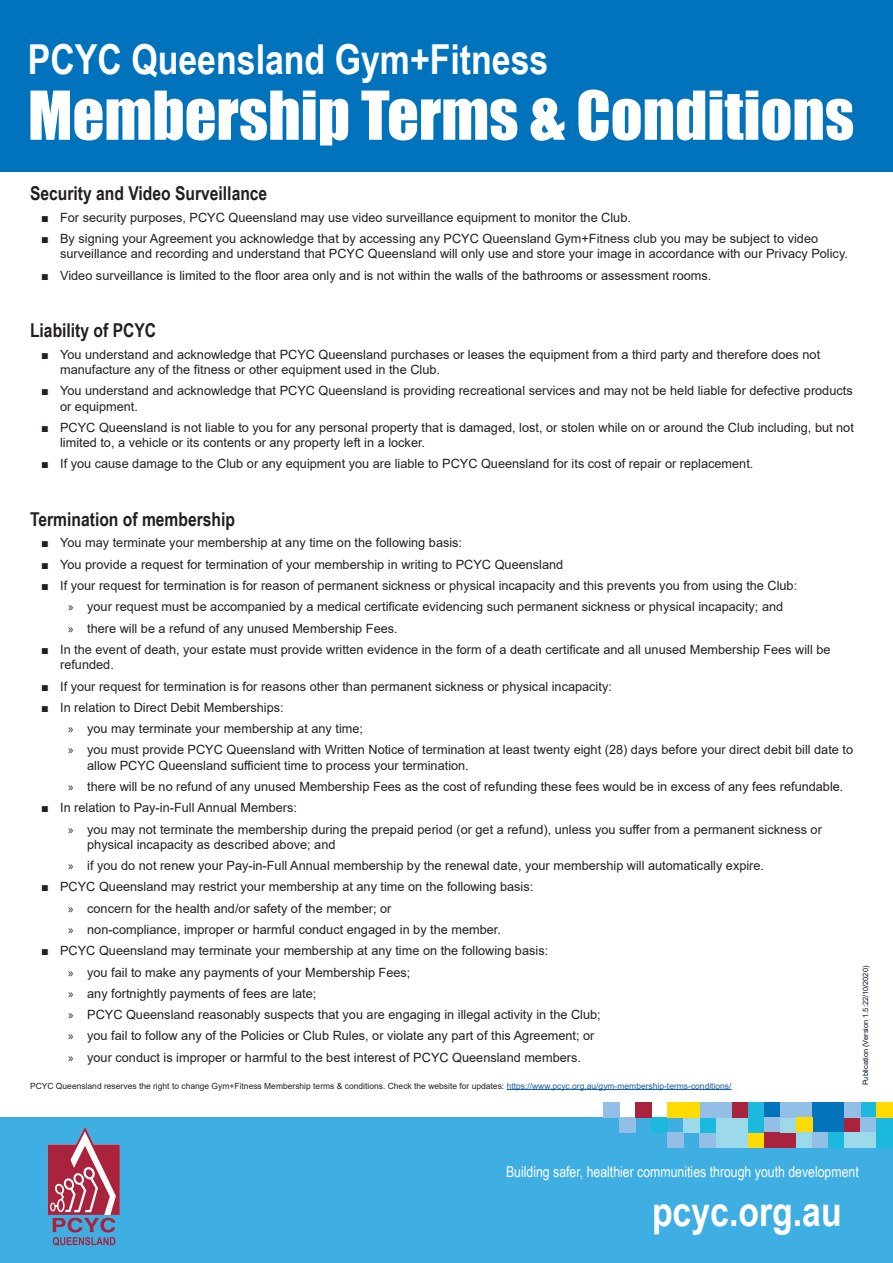
<style>
.page{position:relative;width:893px;height:1263px;background:#fff}
.page>*{position:absolute;margin:0;border:0;box-sizing:border-box;transform-origin:0 0}
.t1{font:62.25px "Impact";color:#fff}
.t2{font:700 41.25px "Arial Narrow";color:#fff}
.Subheading{font:700 19.05px "Arial Narrow";color:#231f20}
.t3{font:15px "Arial Narrow";color:#fff}
.t4{font:12.75px/15.3px "Arial";color:#231f20}
.t5{font:8.55px "Arial";color:#231f20}
.t6{font:7.35px "Arial";color:#001726}
.s1{font-family:"Myriad Pro"}
.s2{color:#175d9e}
</style>
<div class="page">
<div style="left:0;top:1117px;width:893px;height:146px;background:#3faee2"></div>
<div style="left:716px;top:1117px;width:32px;height:30px;background:#9cdaea"></div>
<div style="left:700px;top:1132px;width:16px;height:15px;background:#93bee5"></div>
<div style="left:651px;top:1117px;width:16px;height:15px;background:#1cb9df"></div>
<div style="left:748px;top:1132px;width:16px;height:15px;background:#ffdb01"></div>
<div style="left:748px;top:1102px;width:16px;height:30px;background:#1cb9df"></div>
<div style="left:732px;top:1102px;width:16px;height:15px;background:#a9233d"></div>
<div style="left:700px;top:1117px;width:16px;height:15px;background:#1cb9df"></div>
<div style="left:700px;top:1102px;width:32px;height:15px;background:#93bee5"></div>
<div style="left:684px;top:1117px;width:16px;height:15px;background:#9cdaea"></div>
<div style="left:667px;top:1102px;width:33px;height:15px;background:#ffdb01"></div>
<div style="left:619px;top:1117px;width:16px;height:15px;background:#93bee5"></div>
<div style="left:635px;top:1102px;width:16px;height:15px;background:#a9233d"></div>
<div style="left:667px;top:1132px;width:17px;height:15px;background:#93bee5"></div>
<div style="left:764px;top:1102px;width:16px;height:15px;background:#0373bb"></div>
<div style="left:764px;top:1117px;width:16px;height:15px;background:#93bee5"></div>
<div style="left:764px;top:1132px;width:32px;height:15px;background:#a9233d"></div>
<div style="left:780px;top:1117px;width:16px;height:15px;background:#9cdaea"></div>
<div style="left:780px;top:1102px;width:32px;height:15px;background:#93bee5"></div>
<div style="left:812px;top:1102px;width:32px;height:30px;background:#0373bb"></div>
<div style="left:796px;top:1117px;width:16px;height:15px;background:#ffdb01"></div>
<div style="left:796px;top:1132px;width:16px;height:15px;background:#9cdaea"></div>
<div style="left:844px;top:1117px;width:17px;height:15px;background:#a9233d"></div>
<div style="left:812px;top:1132px;width:16px;height:15px;background:#93bee5"></div>
<div style="left:861px;top:1102px;width:16px;height:15px;background:#1cb9df"></div>
<div style="left:844px;top:1102px;width:17px;height:15px;background:#93bee5"></div>
<div style="left:861px;top:1117px;width:16px;height:15px;background:#93bee5"></div>
<div style="left:828px;top:1132px;width:16px;height:15px;background:#1cb9df"></div>
<div style="left:844px;top:1132px;width:33px;height:15px;background:#9cdaea"></div>
<div style="left:877px;top:1117px;width:16px;height:30px;background:#1cb9df"></div>
<div style="left:877px;top:1102px;width:16px;height:15px;background:#ffdb01"></div>
<div style="left:603px;top:1102px;width:16px;height:15px;background:#93bee5"></div>
<svg style="left:48px;top:1127px;width:72px;height:119px"></svg>
<div style="left:0;top:0;width:893px;height:171px;background:#0073bc"></div>
<hr style="left:507px;top:1089px;width:225px;height:1px;background:#175d9e">
<h2 class="t2" style="left:28px;top:28px;width:522px">PCYC Queensland Gym+Fitness</h2>
<h1 class="t1" style="left:28px;top:67px;width:828px">Membership Terms &amp; Conditions</h1>
<p class="Subheading" style="left:30px;top:179px;width:239px">Security and Video Surveillance</p>
<p class="t4" style="left:41px;top:209px;width:591px">■ For security purposes, PCYC Queensland may use video surveillance equipment to monitor the Club.</p>
<p class="t4" style="left:60px;top:231px;width:789px;text-indent:-19px">■ By signing your Agreement you acknowledge that by accessing any PCYC Queensland Gym+Fitness club you may be subject to video surveillance and recording and understand that PCYC Queensland will only use and store your image in accordance with our Privacy Policy.</p>
<p class="t4" style="left:41px;top:267px;width:672px">■ Video surveillance is limited to the floor area only and is not within the walls of the bathrooms or assessment rooms.</p>
<p class="Subheading" style="left:30px;top:316px;width:128px">Liability of PCYC</p>
<p class="t4" style="left:60px;top:346px;width:762px;text-indent:-19px">■ You understand and acknowledge that PCYC Queensland purchases or leases the equipment from a third party and therefore does not manufacture any of the fitness or other equipment used in the Club.</p>
<p class="t4" style="left:60px;top:383px;width:794px;text-indent:-19px">■ You understand and acknowledge that PCYC Queensland is providing recreational services and may not be held liable for defective products or equipment.</p>
<p class="t4" style="left:60px;top:420px;width:795px;text-indent:-19px">■ PCYC Queensland is not liable to you for any personal property that is damaged, lost, or stolen while on or around the Club including, but not limited to, a vehicle or its contents or any property left in a locker.</p>
<p class="t4" style="left:41px;top:456px;width:714px">■ If you cause damage to the Club or any equipment you are liable to PCYC Queensland for its cost of repair or replacement.</p>
<p class="Subheading" style="left:30px;top:505px;width:207px">Termination of membership</p>
<p class="t4" style="left:41px;top:535px;width:423px">■ You may terminate your membership at any time on the following basis:</p>
<p class="t4" style="left:41px;top:557px;width:524px">■ You provide a request for termination of your membership in writing to PCYC Queensland</p>
<p class="t4" style="left:41px;top:578px;width:758px">■ If your request for termination is for reason of permanent sickness or physical incapacity and this prevents you from using the Club:</p>
<p class="t4" style="left:68px;top:599px;width:717px"><span class="s1">»</span> your request must be accompanied by a medical certificate evidencing such permanent sickness or physical incapacity; and</p>
<p class="t4" style="left:68px;top:620px;width:331px"><span class="s1">»</span> there will be a refund of any unused Membership Fees.</p>
<p class="t4" style="left:60px;top:642px;width:772px;text-indent:-19px">■ In the event of death, your estate must provide written evidence in the form of a death certificate and all unused Membership Fees will be refunded.</p>
<p class="t4" style="left:41px;top:678px;width:572px">■ If your request for termination is for reasons other than permanent sickness or physical incapacity:</p>
<p class="t4" style="left:41px;top:699px;width:244px">■ In relation to Direct Debit Memberships:</p>
<p class="t4" style="left:68px;top:721px;width:296px"><span class="s1">»</span> you may terminate your membership at any time;</p>
<p class="t4" style="left:87px;top:742px;width:767px;text-indent:-19px"><span class="s1">»</span> you must provide PCYC Queensland with Written Notice of termination at least twenty eight (28) days before your direct debit bill date to allow PCYC Queensland sufficient time to process your termination.</p>
<p class="t4" style="left:68px;top:779px;width:777px"><span class="s1">»</span> there will be no refund of any unused Membership Fees as the cost of refunding these fees would be in excess of any fees refundable.</p>
<p class="t4" style="left:41px;top:800px;width:258px">■ In relation to Pay-in-Full Annual Members:</p>
<p class="t4" style="left:87px;top:821px;width:736px;text-indent:-19px"><span class="s1">»</span> you may not terminate the membership during the prepaid period (or get a refund), unless you suffer from a permanent sickness or physical incapacity as described above; and</p>
<p class="t4" style="left:68px;top:858px;width:698px"><span class="s1">»</span> if you do not renew your Pay-in-Full Annual membership by the renewal date, your membership will automatically expire.</p>
<p class="t4" style="left:41px;top:879px;width:494px">■ PCYC Queensland may restrict your membership at any time on the following basis:</p>
<p class="t4" style="left:68px;top:900px;width:325px"><span class="s1">»</span> concern for the health and/or safety of the member; or</p>
<p class="t4" style="left:68px;top:922px;width:434px"><span class="s1">»</span> non-compliance, improper or harmful conduct engaged in by the member.</p>
<p class="t4" style="left:41px;top:943px;width:509px">■ PCYC Queensland may terminate your membership at any time on the following basis:</p>
<p class="t4" style="left:68px;top:964px;width:344px"><span class="s1">»</span> you fail to make any payments of your Membership Fees;</p>
<p class="t4" style="left:68px;top:985px;width:250px"><span class="s1">»</span> any fortnightly payments of fees are late;</p>
<p class="t4" style="left:68px;top:1007px;width:534px"><span class="s1">»</span> PCYC Queensland reasonably suspects that you are engaging in illegal activity in the Club;</p>
<p class="t4" style="left:68px;top:1028px;width:528px"><span class="s1">»</span> you fail to follow any of the Policies or Club Rules, or violate any part of this Agreement; or</p>
<p class="t4" style="left:68px;top:1049px;width:514px"><span class="s1">»</span> your conduct is improper or harmful to the best interest of PCYC Queensland members.</p>
<p class="t5" style="left:30px;top:1080px;width:703px">PCYC Queensland reserves the right to change Gym+Fitness Membership terms &amp; conditions. Check the website for updates: <span class="s2">https://www.pcyc.org.au/gym-membership-terms-conditions/</span></p>
<p class="t6" style="left:861px;top:1085px;width:121px;rotate:-90deg">Publication (Version 1.5:22/10/2020)</p>
<p class="t3" style="left:506px;top:1161px;width:354px">Building safer, healthier communities through youth development</p>
<h2 class="t2" style="left:652px;top:1180px;width:191px">pcyc.org.au</h2>
</div>
